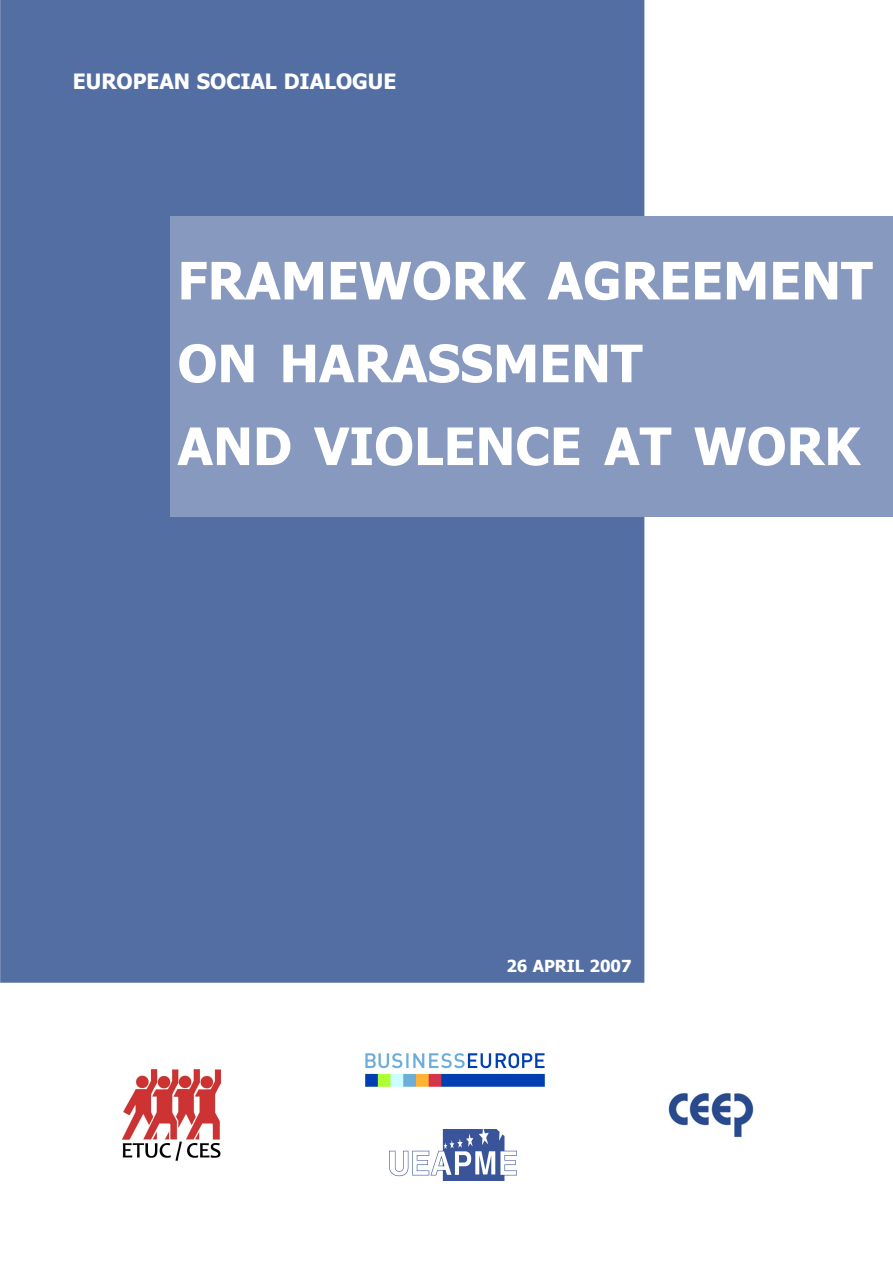
<style>
.page{position:relative;width:893px;height:1263px;background:#fff}
.page>*{position:absolute;margin:0;border:0;box-sizing:border-box;transform-origin:0 0}
.t1{font:700 51.6px/82.8px "Tahoma";color:#fff}
.t2{font:700 21px "Tahoma";color:#fff}
.t3{font:700 16.5px "Tahoma";color:#fff}
</style>
<div class="page">
<div style="left:0;top:0;width:644px;height:983px;background:#536ea3"></div>
<img style="left:668px;top:1092px;width:86px;height:45px">
<img style="left:389px;top:1130px;width:127px;height:51px">
<img style="left:365px;top:1053px;width:180px;height:34px">
<img style="left:123px;top:1069px;width:97px;height:92px">
<div style="left:170px;top:217px;width:722px;height:300px;background:#8799bf"></div>
<p class="t2" style="left:73px;top:68px;width:325px">EUROPEAN SOCIAL DIALOGUE</p>
<p class="t1" style="left:177px;top:238px;width:696px">FRAMEWORK AGREEMENT<br>ON HARASSMENT<br>AND VIOLENCE AT WORK</p>
<p class="t3" style="left:506px;top:956px;width:127px">26 APRIL 2007</p>
</div>
